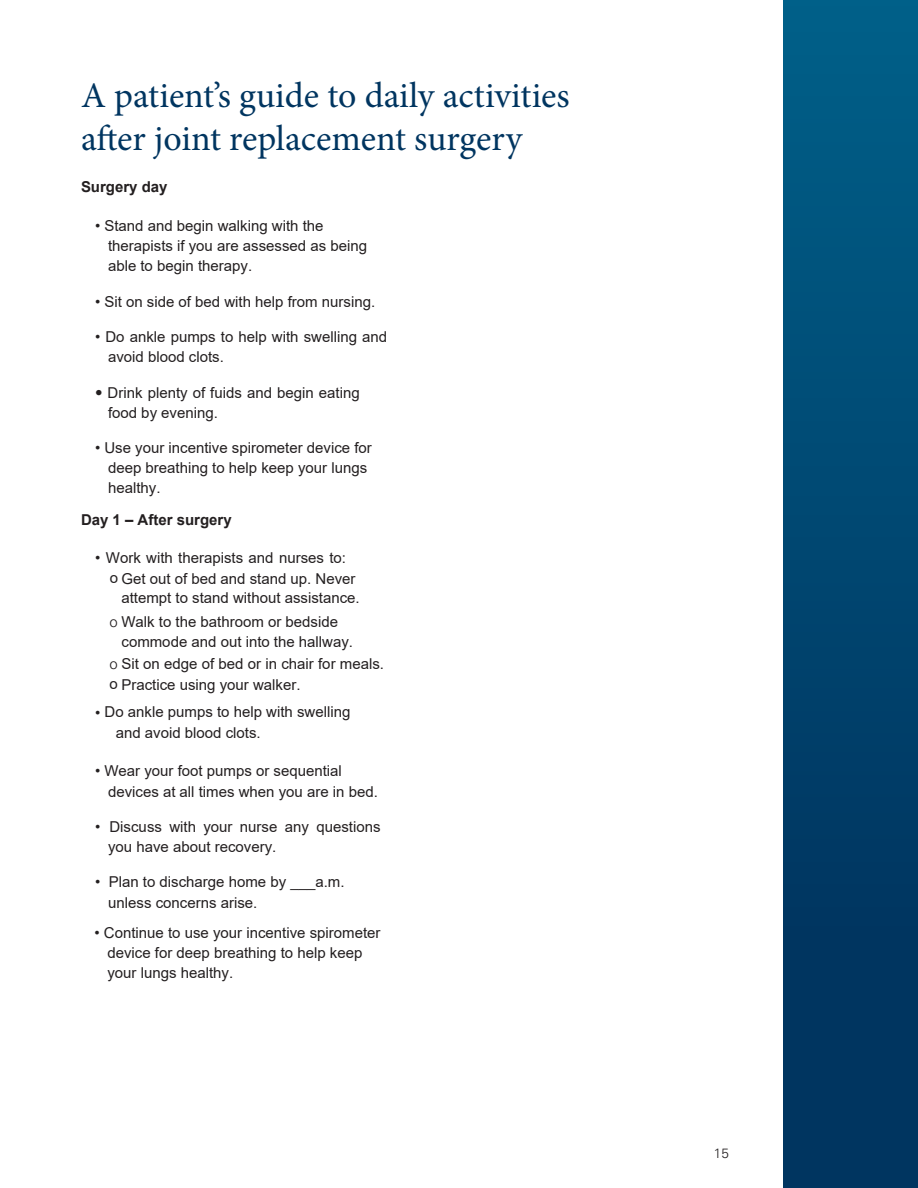
<style>
.page{position:relative;width:918px;height:1188px;background:#fff}
.page>*{position:absolute;margin:0;border:0;box-sizing:border-box;transform-origin:0 0}
.t1{font:36px/42.8px "Minion Pro";color:#003560}
.t2{font:15px/20.4px "Arial";color:#231f20}
.t3{font:700 15px "Arial";color:#231f20}
.t4{font:300 13.5px "Univers";color:#231f20}
.s1{font-family:"Univers";font-weight:300}
</style>
<div class="page">
<div style="left:783px;top:0;width:135px;height:1188px;background:#003560"></div>
<div style="left:783px;top:0;width:135px;height:948px;background:linear-gradient(to bottom,#006089,#003560)"></div>
<h1 class="t1" style="left:81px;top:74px;width:490px">A patient’s guide to daily activities after joint replacement surgery</h1>
<p class="t3" style="left:81px;top:179px;width:88px">Surgery day</p>
<p class="t2" style="left:108px;top:215px;width:261px;text-indent:-13px">• Stand and begin walking with the therapists if you are assessed as being able to begin therapy.</p>
<p class="t2" style="left:95px;top:292px;width:282px">• Sit on side of bed with help from nursing.</p>
<p class="t2" style="left:108px;top:326px;width:281px;text-indent:-13px">• Do ankle pumps to help with swelling and avoid blood clots.</p>
<p class="t2" style="left:108px;top:383px;width:253px;text-indent:-13px"><span class="s1">•</span> Drink plenty of fuids and begin eating food by evening.</p>
<p class="t2" style="left:108px;top:437px;width:265px;text-indent:-13px">• Use your incentive spirometer device for deep breathing to help keep your lungs healthy.</p>
<p class="t3" style="left:81px;top:512px;width:152px">Day 1 – After surgery</p>
<p class="t2" style="left:110px;top:547px;width:247px;line-height:21.5px;text-indent:-14px">• Work with therapists and nurses to: o Get out of bed and stand up. Never</p>
<p class="t2" style="left:122px;top:588px;width:240px">attempt to stand without assistance.</p>
<p class="t2" style="left:122px;top:632px;width:233px">commode and out into the hallway.</p>
<p class="t2" style="left:110px;top:674px;width:193px">o Practice using your walker.</p>
<p class="t2" style="left:110px;top:611px;width:230px"><span class="s1">o</span> Walk to the bathroom or bedside</p>
<p class="t2" style="left:110px;top:653px;width:276px"><span class="s1">o</span> Sit on edge of bed or in chair for meals.</p>
<p class="t2" style="left:116px;top:701px;width:236px;line-height:21.5px;text-indent:-20px">• Do ankle pumps to help with swelling and avoid blood clots.</p>
<p class="t2" style="left:108px;top:761px;width:271px;text-indent:-13px">• Wear your foot pumps or sequential devices at all times when you are in bed.</p>
<p class="t2" style="left:108px;top:816px;width:274px;text-indent:-13px">• Discuss with your nurse any questions you have about recovery.</p>
<p class="t2" style="left:108px;top:872px;width:238px;text-indent:-13px">• Plan to discharge home by ___a.m. unless concerns arise.</p>
<p class="t2" style="left:107px;top:922px;width:275px;text-indent:-13px">• Continue to use your incentive spirometer device for deep breathing to help keep your lungs healthy.</p>
<p class="t4" style="left:714px;top:1145px;width:17px">15</p>
</div>
